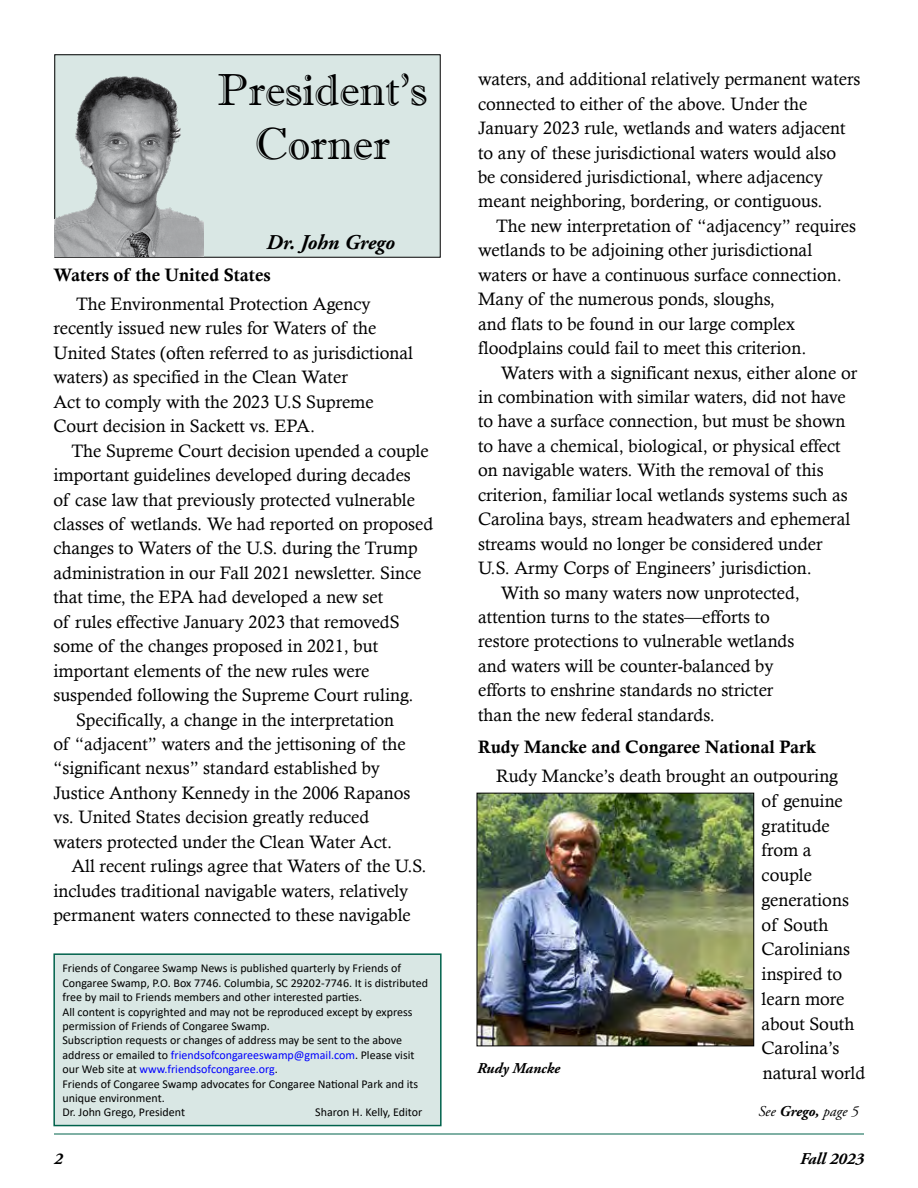
<style>
.page{position:relative;width:918px;height:1188px;background:#fff}
.page>*{position:absolute;margin:0;border:0;box-sizing:border-box;transform-origin:0 0}
.t1{font:45px/54px "Imprint MT Shadow";color:#000;text-align:center}
.t2{font:italic 700 21px "Adobe Garamond Pro";color:#000}
.t3{font:18px/24.5px "Calisto";color:#000}
.t4{font:18px "Calis MT Bol";color:#000}
.t5{font:italic 700 16.5px "Adobe Garamond Pro";color:#000}
.t6{font:italic 15px "Adobe Garamond Pro";color:#000}
.t7{font:italic 700 15px "Adobe Garamond Pro";color:#000}
.t8{font:12px/14.4px "Calibri";color:#000}
.s1{color:#00f}
.s2{font-weight:700}
</style>
<div class="page">
<div style="left:55px;top:55px;width:385px;height:202px;background:#d9e7e4"></div>
<div style="left:54px;top:54px;width:387px;height:204px;border:1px solid #000"></div>
<img style="left:54px;top:63px;width:150px;height:193px">
<hr style="left:54px;top:1134px;width:810px;height:1px;background:#00624b">
<div style="left:54px;top:954px;width:387px;height:172px;background:#d9e7e4"></div>
<div style="left:53px;top:953px;width:389px;height:173px;border:2px solid #00624b"></div>
<img style="left:479px;top:795px;width:273px;height:249px">
<div style="left:477px;top:793px;width:277px;height:253px;border:1px solid #000"></div>
<h1 class="t1" style="left:217px;top:62px;width:212px">President’s<br>Corner</h1>
<p class="t2" style="left:267px;top:230px;width:130px">Dr. John Grego</p>
<p class="t4" style="left:53px;top:265px;width:219px">Waters of the United States</p>
<p class="t3" style="left:53px;top:291px;width:361px;text-indent:23px">The Environmental Protection Agency recently issued new rules for Waters of the United States (often referred to as jurisdictional waters) as specified in the Clean Water<br>Act to comply with the 2023 U.S Supreme Court decision in Sackett vs. EPA.</p>
<p class="t3" style="left:71px;top:438px;width:359px">The Supreme Court decision upended a couple</p>
<p class="t3" style="left:53px;top:463px;width:359px">important guidelines developed during decades</p>
<p class="t3" style="left:53px;top:487px;width:363px">of case law that previously protected vulnerable</p>
<p class="t3" style="left:53px;top:511px;width:381px">classes of wetlands. We had reported on proposed</p>
<p class="t3" style="left:53px;top:536px;width:366px">changes to Waters of the U.S. during the Trump</p>
<p class="t3" style="left:53px;top:560px;width:370px">administration in our Fall 2021 newsletter. Since</p>
<p class="t3" style="left:53px;top:585px;width:331px">that time, the EPA had developed a new set</p>
<p class="t3" style="left:53px;top:609px;width:348px">of rules effective January 2023 that removedS</p>
<p class="t3" style="left:53px;top:634px;width:326px">some of the changes proposed in 2021, but</p>
<p class="t3" style="left:53px;top:658px;width:317px">important elements of the new rules were</p>
<p class="t3" style="left:53px;top:683px;width:362px">suspended following the Supreme Court ruling.</p>
<p class="t3" style="left:76px;top:707px;width:320px">Specifically, a change in the interpretation</p>
<p class="t3" style="left:53px;top:731px;width:354px">of “adjacent” waters and the jettisoning of the</p>
<p class="t3" style="left:53px;top:756px;width:328px">“significant nexus” standard established by</p>
<p class="t3" style="left:53px;top:780px;width:359px">Justice Anthony Kennedy in the 2006 Rapanos</p>
<p class="t3" style="left:53px;top:805px;width:317px">vs. United States decision greatly reduced</p>
<p class="t3" style="left:53px;top:829px;width:340px">waters protected under the Clean Water Act.</p>
<p class="t3" style="left:71px;top:854px;width:357px">All recent rulings agree that Waters of the U.S.</p>
<p class="t3" style="left:53px;top:878px;width:356px">includes traditional navigable waters, relatively</p>
<p class="t3" style="left:53px;top:903px;width:359px">permanent waters connected to these navigable</p>
<p class="t8" style="left:62px;top:961px;width:367px">Friends of Congaree Swamp News is published quarterly by Friends of Congaree Swamp, P.O. Box 7746. Columbia, SC 29202-7746. It is distributed free by mail to Friends members and other interested parties.<br>All content is copyrighted and may not be reproduced except by express permission of Friends of Congaree Swamp.<br>Subscription requests or changes of address may be sent to the above address or emailed to <span class="s1">friendsofcongareeswamp@gmail.com</span>. Please visit our Web site at <span class="s1">www.friendsofcongaree.org</span>.<br>Friends of Congaree Swamp advocates for Congaree National Park and its unique environment.<br>Dr. John Grego, President</p>
<p class="t8" style="left:315px;top:1105px;width:109px">Sharon H. Kelly, Editor</p>
<p class="t3" style="left:478px;top:67px;width:384px">waters, and additional relatively permanent waters connected to either of the above. Under the January 2023 rule, wetlands and waters adjacent to any of these jurisdictional waters would also<br>be considered jurisdictional, where adjacency meant neighboring, bordering, or contiguous.</p>
<p class="t3" style="left:478px;top:213px;width:379px;text-indent:18px">The new interpretation of “adjacency” requires wetlands to be adjoining other jurisdictional waters or have a continuous surface connection.<br>Many of the numerous ponds, sloughs,<br>and flats to be found in our large complex floodplains could fail to meet this criterion.</p>
<p class="t3" style="left:501px;top:360px;width:358px">Waters with a significant nexus, either alone or</p>
<p class="t3" style="left:478px;top:384px;width:369px">in combination with similar waters, did not have</p>
<p class="t3" style="left:478px;top:409px;width:369px">to have a surface connection, but must be shown</p>
<p class="t3" style="left:478px;top:433px;width:364px">to have a chemical, biological, or physical effect</p>
<p class="t3" style="left:478px;top:458px;width:347px">on navigable waters. With the removal of this</p>
<p class="t3" style="left:478px;top:482px;width:371px">criterion, familiar local wetlands systems such as</p>
<p class="t3" style="left:478px;top:507px;width:374px">Carolina bays, stream headwaters and ephemeral</p>
<p class="t3" style="left:478px;top:531px;width:346px">streams would no longer be considered under</p>
<p class="t3" style="left:478px;top:556px;width:335px">U.S. Army Corps of Engineers’ jurisdiction.</p>
<p class="t3" style="left:501px;top:580px;width:301px">With so many waters now unprotected,</p>
<p class="t3" style="left:478px;top:604px;width:293px">attention turns to the states—efforts to</p>
<p class="t3" style="left:478px;top:629px;width:318px">restore protections to vulnerable wetlands</p>
<p class="t3" style="left:478px;top:653px;width:297px">and waters will be counter-balanced by</p>
<p class="t3" style="left:478px;top:678px;width:297px">efforts to enshrine standards no stricter</p>
<p class="t3" style="left:478px;top:702px;width:238px">than the new federal standards.</p>
<p class="t4" style="left:478px;top:736px;width:339px">Rudy Mancke and Congaree National Park</p>
<p class="t3" style="left:762px;top:763px;width:105px;text-indent:-266px">Rudy Mancke’s death brought an outpouring<br>of genuine gratitude from a couple generations of South<br>Carolinians inspired to learn more about South<br>Carolina’s natural world</p>
<p class="t7" style="left:477px;top:1060px;width:85px">Rudy Mancke</p>
<p class="t6" style="left:758px;top:1102px;width:102px">See <span class="s2">Grego,</span> page 5</p>
<p class="t5" style="left:54px;top:1149px;width:10px">2</p>
<p class="t5" style="left:800px;top:1149px;width:65px">Fall 2023</p>
</div>
